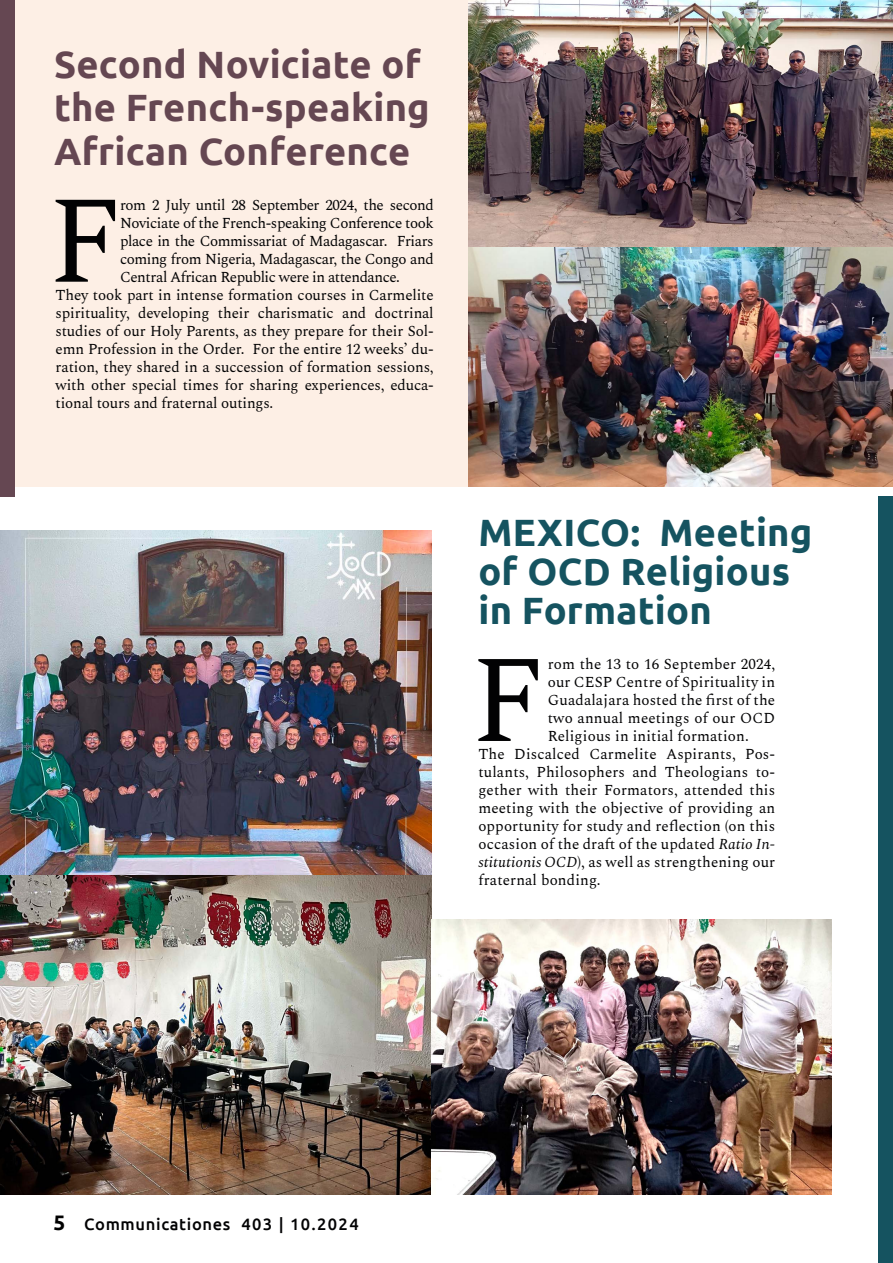
<style>
.page{position:relative;width:893px;height:1263px;background:#fff}
.page>*{position:absolute;margin:0;border:0;box-sizing:border-box;transform-origin:0 0}
.t1{font:124.05px "Spectral";color:#020203}
.t2{font:700 37.95px/43.5px "Ubuntu";letter-spacing:.005em;color:#654752}
.t3{font:700 37.95px/39px "Ubuntu";letter-spacing:.005em;color:#155360}
.t4{font:500 16.5px "Ubuntu";letter-spacing:.04em;color:#020203}
.t5{font:15px "Spectral";letter-spacing:.01em;color:#020203}
.t6{font:15px "Spectral";letter-spacing:-.01em;color:#020203}
.t7{font:15px "Spectral";letter-spacing:-.03em;color:#020203}
.s1{font-style:italic}
.s2{font-weight:700;font-size:21px;color:#000}
</style>
<div class="page">
<div style="left:0;top:0;width:487px;height:487px;background:#fdefe5"></div>
<img style="left:469px;top:0;width:424px;height:487px">
<img style="left:0;top:530px;width:432px;height:665px">
<img style="left:432px;top:919px;width:400px;height:276px">
<div style="left:878px;top:497px;width:15px;height:766px;background:#155360"></div>
<div style="left:0;top:0;width:14px;height:497px;background:#654752"></div>
<h2 class="t2" style="left:54px;top:42px;width:377px">Second Noviciate of the French-speaking<br>African Conference</h2>
<h1 class="t1" style="left:48px;top:151px;width:78px">F</h1>
<p class="t7" style="left:120px;top:194px;width:315px">rom 2 July until 28 September 2024, the second</p>
<p class="t7" style="left:120px;top:212px;width:315px">Noviciate of the French-speaking Conference took</p>
<p class="t7" style="left:120px;top:230px;width:315px">place in the Commissariat of Madagascar. Friars</p>
<p class="t7" style="left:120px;top:248px;width:315px">coming from Nigeria, Madagascar, the Congo and</p>
<p class="t7" style="left:120px;top:266px;width:281px">Central African Republic were in attendance.</p>
<p class="t6" style="left:56px;top:284px;width:380px">They took part in intense formation courses in Carmelite</p>
<p class="t6" style="left:56px;top:302px;width:380px">spirituality, developing their charismatic and doctrinal</p>
<p class="t6" style="left:56px;top:320px;width:380px">studies of our Holy Parents, as they prepare for their Sol-</p>
<p class="t6" style="left:56px;top:338px;width:380px">emn Profession in the Order. For the entire 12 weeks’ du-</p>
<p class="t6" style="left:56px;top:356px;width:380px">ration, they shared in a succession of formation sessions,</p>
<p class="t6" style="left:56px;top:374px;width:380px">with other special times for sharing experiences, educa-</p>
<p class="t6" style="left:56px;top:392px;width:219px">tional tours and fraternal outings.</p>
<h2 class="t3" style="left:478px;top:512px;width:336px">MEXICO: Meeting of OCD Religious in Formation</h2>
<h1 class="t1" style="left:470px;top:610px;width:78px">F</h1>
<p class="t5" style="left:548px;top:653px;width:229px">rom the 13 to 16 September 2024,</p>
<p class="t5" style="left:548px;top:671px;width:229px">our CESP Centre of Spirituality in</p>
<p class="t5" style="left:548px;top:689px;width:229px">Guadalajara hosted the first of the</p>
<p class="t5" style="left:548px;top:707px;width:229px">two annual meetings of our OCD</p>
<p class="t5" style="left:548px;top:725px;width:202px">Religious in initial formation.</p>
<p class="t5" style="left:478px;top:743px;width:298px">The Discalced Carmelite Aspirants, Pos-</p>
<p class="t5" style="left:478px;top:761px;width:298px">tulants, Philosophers and Theologians to-</p>
<p class="t5" style="left:478px;top:779px;width:298px">gether with their Formators, attended this</p>
<p class="t5" style="left:478px;top:797px;width:298px">meeting with the objective of providing an</p>
<p class="t5" style="left:478px;top:815px;width:298px">opportunity for study and reflection (on this</p>
<p class="t5" style="left:478px;top:833px;width:298px">occasion of the draft of the updated <span class="s1">Ratio In-</span></p>
<p class="t5" style="left:478px;top:851px;width:298px"><span class="s1">stitutionis OCD</span>), as well as strengthening our</p>
<p class="t5" style="left:478px;top:869px;width:124px">fraternal bonding.</p>
<p class="t4" style="left:54px;top:1213px;width:307px"><span class="s2">5</span> Communicationes 403 | 10.2024</p>
</div>
